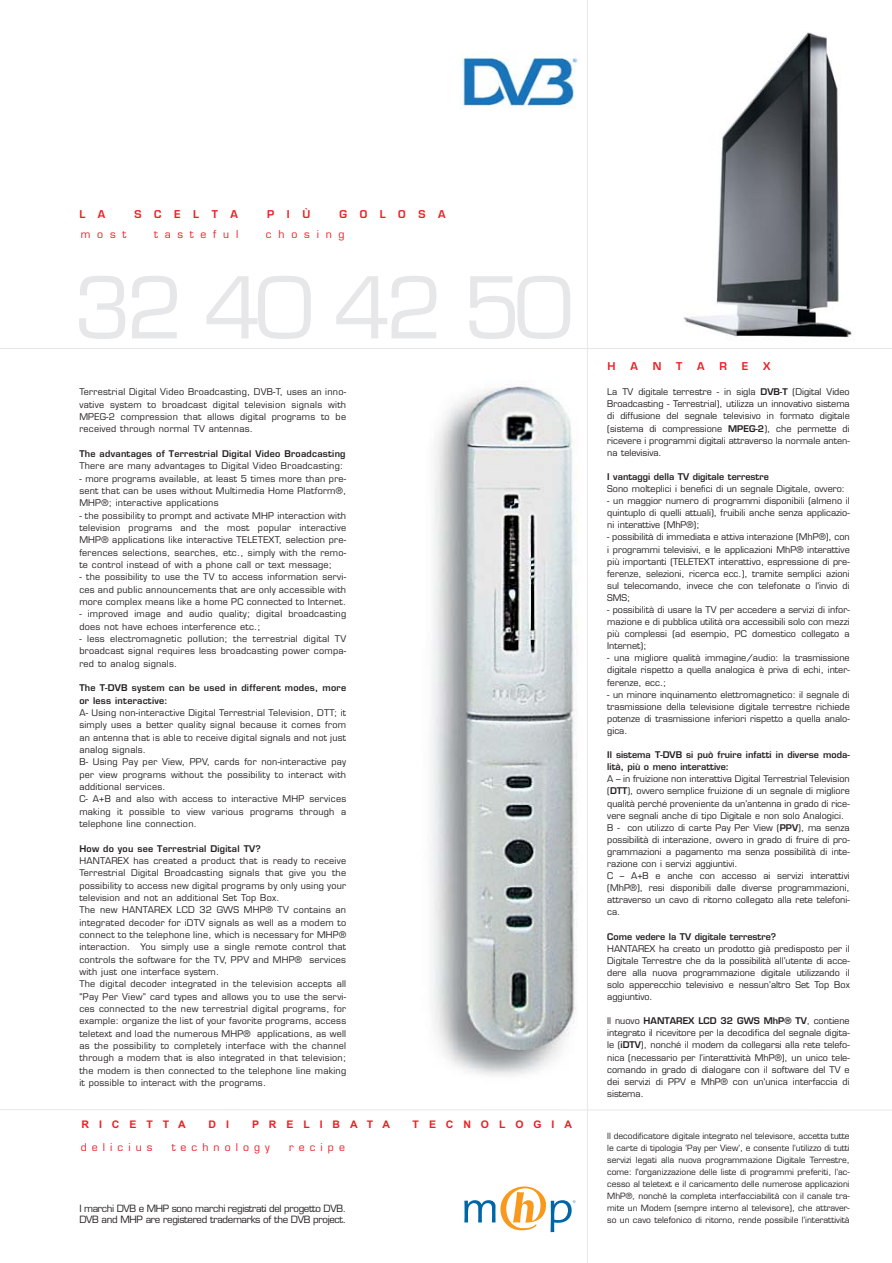
<style>
.page{position:relative;width:892px;height:1263px;background:#fff}
.page>*{position:absolute;margin:0;border:0;box-sizing:border-box;transform-origin:0 0}
.t1{font:82.8px "Eurostile";letter-spacing:-.065em;color:#e6e7e8}
.t2{font:700 10.5px "Arial";letter-spacing:.945em;color:#ed1e25}
.t3{font:10.5px "Eurostile";letter-spacing:.485em;color:#ed1e25}
.t4{font:600 10.5px "Eurostile";letter-spacing:1.2em;color:#ed1e25}
.t5{font:10.5px "Eurostile";letter-spacing:.65em;color:#ed1e25}
.t6{font:9.75px/10.8px "Eurostile";letter-spacing:-.035em;color:#231f20}
.t7{font:9px/12.3px "Eurostile";letter-spacing:.025em;color:#231f20;text-align:justify}
.t8{font:9px/12.1px "Eurostile";color:#231f20}
.t9{font:600 9px/12.3px "Eurostile";letter-spacing:.03em;color:#231f20}
.t10{font:600 9px/12.1px "Eurostile";color:#231f20}
.t11{font:8.4px/12px "Eurostile";color:#231f20;text-align:justify}
.s1{font-weight:600}
</style>
<div class="page">
<hr style="left:0;top:348px;width:892px;height:1px;background:#e6e7e8">
<svg style="left:0;top:1109px;width:892px;height:1px"></svg>
<hr style="left:587px;top:0;width:1px;height:1262px;background:#e6e7e8">
<img style="left:683px;top:32px;width:169px;height:306px">
<img style="left:432px;top:384px;width:145px;height:692px">
<img style="left:459px;top:54px;width:120px;height:54px">
<svg style="left:464px;top:1186px;width:112px;height:46px"></svg>
<p class="t4" style="left:79px;top:210px;width:27px">L A</p>
<p class="t4" style="left:135px;top:210px;width:105px">SCELTA</p>
<p class="t4" style="left:267px;top:210px;width:45px">PIÙ</p>
<p class="t4" style="left:339px;top:210px;width:107px">GOLOSA</p>
<p class="t3" style="left:81px;top:230px;width:47px">most</p>
<p class="t5" style="left:154px;top:230px;width:86px">tasteful</p>
<p class="t5" style="left:266px;top:230px;width:80px">chosing</p>
<h1 class="t1" style="left:74px;top:276px;width:500px">32 40 42 50</h1>
<p class="t7" style="left:79px;top:387px;width:268px">Terrestrial Digital Video Broadcasting, DVB-T, uses an inno&shy;vative system to broadcast digital television signals with MPEG-2 compression that allows digital programs to be received through normal TV antennas.</p>
<p class="t9" style="left:79px;top:448px;width:268px">The advantages of Terrestrial Digital Video Broadcasting</p>
<p class="t7" style="left:79px;top:461px;width:265px">There are many advantages to Digital Video Broadcasting:</p>
<p class="t7" style="left:79px;top:473px;width:268px">- more programs available, at least 5 times more than pre&shy;sent that can be uses without Multimedia Home Platform®, MHP®; interactive applications</p>
<p class="t7" style="left:79px;top:510px;width:268px">- the possibility to prompt and activate MHP interaction with television programs and the most popular interactive MHP® applications like interactive TELETEXT, selection pre&shy;ferences selections, searches, etc., simply with the remo&shy;te control instead of with a phone call or text message;</p>
<p class="t7" style="left:79px;top:572px;width:268px">- the possibility to use the TV to access information servi&shy;ces and public announcements that are only accessible with more complex means like a home PC connected to Internet.</p>
<p class="t7" style="left:79px;top:609px;width:268px">- improved image and audio quality; digital broadcasting does not have echoes interference etc.;</p>
<p class="t7" style="left:79px;top:633px;width:268px">- less electromagnetic pollution; the terrestrial digital TV broadcast signal requires less broadcasting power compa&shy;red to analog signals.</p>
<p class="t9" style="left:79px;top:683px;width:268px">The T-DVB system can be used in different modes, more or less interactive:</p>
<p class="t7" style="left:79px;top:707px;width:268px;text-align:left">A- Using non-interactive Digital Terrestrial Television, DTT; it simply uses a better quality signal because it comes from an antenna that is able to receive digital signals and not just analog signals.<br>B- Using Pay per View, PPV, cards for non-interactive pay per view programs without the possibility to interact with additional services.<br>C- A+B and also with access to interactive MHP services making it possible to view various programs through a telephone line connection.</p>
<p class="t9" style="left:79px;top:843px;width:183px">How do you see Terrestrial Digital TV?</p>
<p class="t7" style="left:79px;top:855px;width:268px;text-align:left">HANTAREX has created a product that is ready to receive Terrestrial Digital Broadcasting signals that give you the possibility to access new digital programs by only using your television and not an additional Set Top Box.<br>The new HANTAREX LCD 32 GWS MHP® TV contains an integrated decoder for iDTV signals as well as a modem to connect to the telephone line, which is necessary for MHP® interaction. You simply use a single remote control that controls the software for the TV, PPV and MHP® services with just one interface system.<br>The digital decoder integrated in the television accepts all “Pay Per View” card types and allows you to use the servi&shy;ces connected to the new terrestrial digital programs, for example: organize the list of your favorite programs, access teletext and load the numerous MHP® applications, as well as the possibility to completely interface with the channel through a modem that is also integrated in that television; the modem is then connected to the telephone line making it possible to interact with the programs.</p>
<p class="t2" style="left:82px;top:1120px;width:106px">RICETTA</p>
<p class="t2" style="left:209px;top:1120px;width:22px">D I</p>
<p class="t2" style="left:252px;top:1120px;width:139px">PRELIBATA</p>
<p class="t2" style="left:413px;top:1120px;width:161px">TECNOLOGIA</p>
<p class="t3" style="left:81px;top:1142px;width:73px">delicius</p>
<p class="t3" style="left:172px;top:1142px;width:100px">technology</p>
<p class="t3" style="left:289px;top:1142px;width:57px">recipe</p>
<p class="t6" style="left:79px;top:1203px;width:268px">I marchi DVB e MHP sono marchi registrati del progetto DVB.<br>DVB and MHP are registered trademarks of the DVB project.</p>
<p class="t4" style="left:608px;top:362px;width:10px">H</p>
<p class="t4" style="left:630px;top:362px;width:9px">A</p>
<p class="t4" style="left:653px;top:362px;width:10px">N</p>
<p class="t4" style="left:676px;top:362px;width:8px">T</p>
<p class="t4" style="left:697px;top:362px;width:9px">A</p>
<p class="t4" style="left:719px;top:362px;width:9px">R</p>
<p class="t4" style="left:742px;top:362px;width:8px">E</p>
<p class="t4" style="left:763px;top:362px;width:9px">X</p>
<p class="t7" style="left:607px;top:387px;width:244px">La TV digitale terrestre - in sigla <span class="s1">DVB-T</span> (Digital Video Broadcasting - Terrestrial), utilizza un innovativo sistema di diffusione del segnale televisivo in formato digitale (sistema di compressione <span class="s1">MPEG-2</span>), che permette di ricevere i programmi digitali attraverso la normale anten&shy;na televisiva.</p>
<p class="t10" style="left:607px;top:471px;width:163px">I vantaggi della TV digitale terrestre</p>
<p class="t8" style="left:607px;top:483px;width:239px">Sono molteplici i benefici di un segnale Digitale, ovvero:</p>
<p class="t7" style="left:607px;top:496px;width:244px">- un maggior numero di programmi disponibili (almeno il quintuplo di quelli attuali), fruibili anche senza applicazio&shy;ni interattive (MhP®);</p>
<p class="t7" style="left:607px;top:532px;width:244px">- possibilità di immediata e attiva interazione (MhP®), con i programmi televisivi, e le applicazioni MhP® interattive più importanti (TELETEXT interattivo, espressione di pre&shy;ferenze, selezioni, ricerca ecc.), tramite semplici azioni sul telecomando, invece che con telefonate o l'invio di SMS;</p>
<p class="t7" style="left:607px;top:604px;width:244px">- possibilità di usare la TV per accedere a servizi di infor&shy;mazione e di pubblica utilità ora accessibili solo con mezzi più complessi (ad esempio, PC domestico collegato a Internet);</p>
<p class="t7" style="left:607px;top:653px;width:244px">- una migliore qualità immagine/audio: la trasmissione digitale rispetto a quella analogica è priva di echi, inter&shy;ferenze, ecc.;</p>
<p class="t7" style="left:607px;top:689px;width:244px">- un minore inquinamento elettromagnetico: il segnale di trasmissione della televisione digitale terrestre richiede potenze di trasmissione inferiori rispetto a quella analo&shy;gica.</p>
<p class="t10" style="left:607px;top:749px;width:244px">Il sistema T-DVB si può fruire infatti in diverse moda&shy;lità, più o meno interattive:</p>
<p class="t8" style="left:607px;top:774px;width:244px">A – in fruizione non interattiva Digital Terrestrial Television (<span class="s1">DTT</span>), ovvero semplice fruizione di un segnale di migliore qualità perché proveniente da un’antenna in grado di rice&shy;vere segnali anche di tipo Digitale e non solo Analogici.<br>B - con utilizzo di carte Pay Per View (<span class="s1">PPV</span>), ma senza possibilità di interazione, ovvero in grado di fruire di pro&shy;grammazioni a pagamento ma senza possibilità di inte&shy;razione con i servizi aggiuntivi.<br>C – A+B e anche con accesso ai servizi interattivi (MhP®), resi disponibili dalle diverse programmazioni, attraverso un cavo di ritorno collegato alla rete telefoni&shy;ca.</p>
<p class="t10" style="left:607px;top:931px;width:170px">Come vedere la TV digitale terrestre?</p>
<p class="t7" style="left:607px;top:943px;width:244px">HANTAREX ha creato un prodotto già predisposto per il Digitale Terrestre che da la possibilità all’utente di acce&shy;dere alla nuova programmazione digitale utilizzando il solo apperecchio televisivo e nessun’altro Set Top Box aggiuntivo.</p>
<p class="t7" style="left:607px;top:1015px;width:244px">Il nuovo <span class="s1">HANTAREX LCD 32 GWS MhP® TV</span>, contiene integrato il ricevitore per la decodifica del segnale digita&shy;le (<span class="s1">iDTV</span>), nonché il modem da collegarsi alla rete telefo&shy;nica (necessario per l’interattività MhP®), un unico tele&shy;comando in grado di dialogare con il software del TV e dei servizi di PPV e MhP® con un'unica interfaccia di sistema.</p>
<p class="t11" style="left:607px;top:1130px;width:244px">Il decodificatore digitale integrato nel televisore, accetta tutte le carte di tipologia ‘Pay per View’, e consente l’utilizzo di tutti servizi legati alla nuova programmazione Digitale Terrestre, come: l'organizzazione delle liste di programmi preferiti, l’ac&shy;cesso al teletext e il caricamento delle numerose applicazioni MhP®, nonché la completa interfacciabilità con il canale tra&shy;mite un Modem (sempre interno al televisore), che attraver&shy;so un cavo telefonico di ritorno, rende possibile l’interattività</p>
</div>
